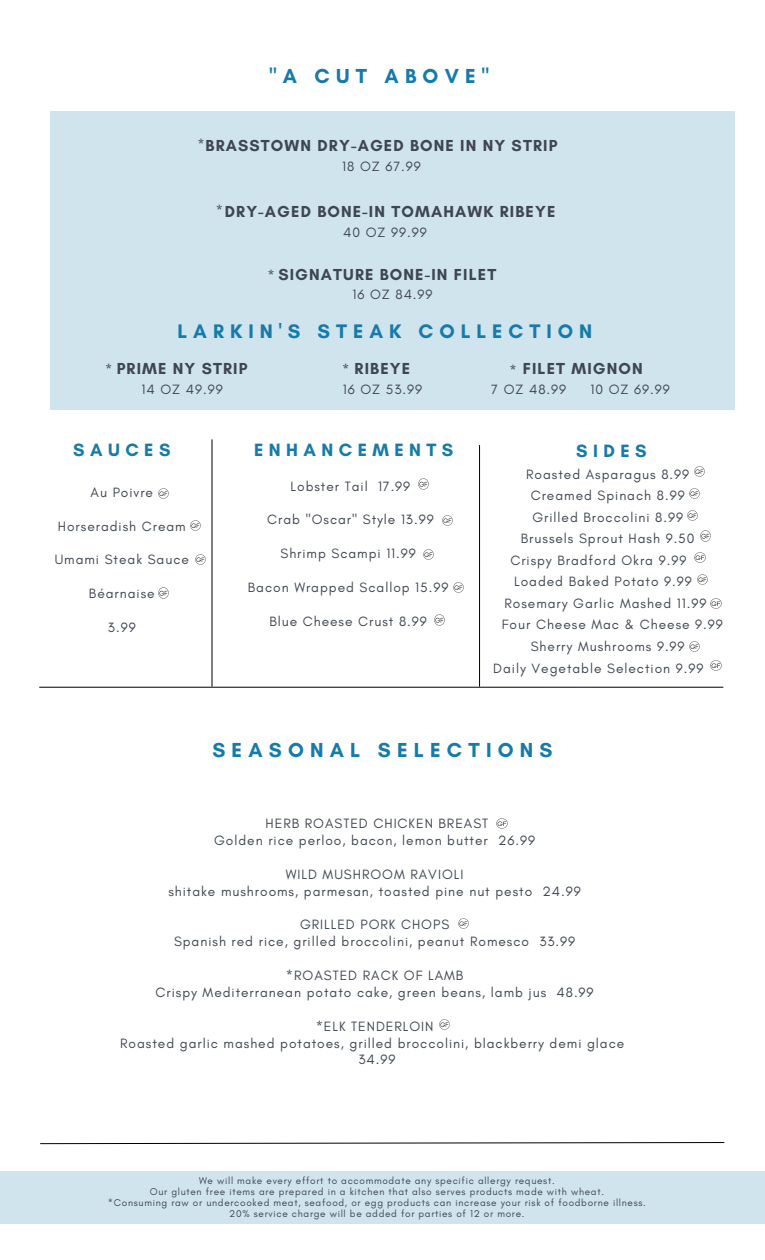
<style>
.page{position:relative;width:765px;height:1260px;background:#fff}
.page>*{position:absolute;margin:0;border:0;box-sizing:border-box;transform-origin:0 0}
.t1{font:700 20.62px "Glacial Indifference";letter-spacing:.3em;color:#167baa}
.t2{font:700 20px "Glacial Indifference";letter-spacing:.3em;color:#167baa}
.t3{font:700 18.12px "Glacial Indifference";letter-spacing:.3em;color:#167baa}
.t4{font:700 16.25px "Glacial Indifference";letter-spacing:.07em;color:#3f4652}
.t5{font:13.75px/16.9px "Glacial Indifference";letter-spacing:.07em;color:#3f4652;text-align:center}
.t6{font:10px/10.9px "Glacial Indifference";letter-spacing:.07em;color:#3f4652;text-align:center}
.s1{font-weight:400;font-size:13.75px}
</style>
<div class="page">
<hr style="left:40px;top:687px;width:683px;height:1px;background:#000">
<div style="left:51px;top:112px;width:684px;height:298px;background:#d0e4ee"></div>
<svg style="left:694px;top:466px;width:10px;height:10px"></svg>
<svg style="left:40px;top:1142px;width:685px;height:3px"></svg>
<hr style="left:212px;top:440px;width:1px;height:246px;background:#000">
<svg style="left:697px;top:574px;width:11px;height:10px"></svg>
<svg style="left:689px;top:488px;width:11px;height:11px"></svg>
<svg style="left:700px;top:531px;width:10px;height:10px"></svg>
<svg style="left:695px;top:553px;width:10px;height:10px"></svg>
<svg style="left:711px;top:598px;width:10px;height:10px"></svg>
<svg style="left:688px;top:511px;width:9px;height:9px"></svg>
<hr style="left:479px;top:445px;width:1px;height:241px;background:#000">
<svg style="left:159px;top:488px;width:10px;height:11px"></svg>
<svg style="left:191px;top:521px;width:10px;height:10px"></svg>
<svg style="left:195px;top:554px;width:11px;height:11px"></svg>
<svg style="left:159px;top:588px;width:10px;height:10px"></svg>
<svg style="left:418px;top:479px;width:10px;height:10px"></svg>
<svg style="left:443px;top:515px;width:10px;height:11px"></svg>
<svg style="left:423px;top:549px;width:11px;height:10px"></svg>
<svg style="left:453px;top:583px;width:11px;height:10px"></svg>
<svg style="left:434px;top:615px;width:10px;height:10px"></svg>
<svg style="left:689px;top:642px;width:11px;height:10px"></svg>
<svg style="left:711px;top:661px;width:10px;height:10px"></svg>
<div style="left:0;top:1171px;width:765px;height:53px;background:#d0e4ee"></div>
<svg style="left:497px;top:818px;width:10px;height:10px"></svg>
<svg style="left:459px;top:919px;width:10px;height:10px"></svg>
<svg style="left:439px;top:1020px;width:11px;height:10px"></svg>
<h1 class="t1" style="left:269px;top:63px;width:221px">"A CUT ABOVE"</h1>
<p class="t5" style="left:198px;top:135px;width:9px">*</p>
<p class="t4" style="left:206px;top:136px;width:353px">BRASSTOWN DRY-AGED BONE IN NY STRIP</p>
<p class="t5" style="left:342px;top:158px;width:80px">18 OZ 67.99</p>
<p class="t5" style="left:216px;top:201px;width:9px">*</p>
<p class="t4" style="left:225px;top:202px;width:332px">DRY-AGED BONE-IN TOMAHAWK RIBEYE</p>
<p class="t5" style="left:343px;top:224px;width:85px">40 OZ 99.99</p>
<p class="t4" style="left:267px;top:264px;width:230px"><span class="s1">*</span> SIGNATURE BONE-IN FILET</p>
<p class="t5" style="left:353px;top:286px;width:82px">16 OZ 84.99</p>
<h2 class="t2" style="left:178px;top:319px;width:416px">LARKIN'S STEAK COLLECTION</h2>
<p class="t4" style="left:117px;top:359px;width:132px">PRIME NY STRIP</p>
<p class="t5" style="left:142px;top:381px;width:83px">14 OZ 49.99</p>
<p class="t5" style="left:105px;top:361px;width:9px">*</p>
<p class="t4" style="left:355px;top:359px;width:57px">RIBEYE</p>
<p class="t5" style="left:343px;top:381px;width:81px">16 OZ 53.99</p>
<p class="t5" style="left:342px;top:361px;width:9px">*</p>
<p class="t4" style="left:523px;top:359px;width:122px">FILET MIGNON</p>
<p class="t5" style="left:491px;top:381px;width:76px">7 OZ 48.99</p>
<p class="t5" style="left:591px;top:381px;width:81px">10 OZ 69.99</p>
<p class="t5" style="left:510px;top:362px;width:9px">*</p>
<h3 class="t3" style="left:73px;top:439px;width:99px">SAUCES</h3>
<h3 class="t3" style="left:576px;top:440px;width:72px">SIDES</h3>
<h3 class="t3" style="left:254px;top:439px;width:201px">ENHANCEMENTS</h3>
<p class="t5" style="left:291px;top:477px;width:121px">Lobster Tail 17.99</p>
<p class="t5" style="left:267px;top:511px;width:168px">Crab "Oscar" Style 13.99</p>
<p class="t5" style="left:280px;top:545px;width:137px">Shrimp Scampi 11.99</p>
<p class="t5" style="left:248px;top:579px;width:202px">Bacon Wrapped Scallop 15.99</p>
<p class="t5" style="left:269px;top:612px;width:159px">Blue Cheese Crust 8.99</p>
<p class="t5" style="left:526px;top:465px;width:165px">Roasted Asparagus 8.99</p>
<p class="t5" style="left:531px;top:487px;width:155px">Creamed Spinach 8.99</p>
<p class="t5" style="left:532px;top:508px;width:152px">Grilled Broccolini 8.99</p>
<p class="t5" style="left:521px;top:530px;width:175px">Brussels Sprout Hash 9.50</p>
<p class="t5" style="left:510px;top:552px;width:178px">Crispy Bradford Okra 9.99</p>
<p class="t5" style="left:514px;top:573px;width:179px">Loaded Baked Potato 9.99</p>
<p class="t5" style="left:504px;top:595px;width:203px">Rosemary Garlic Mashed 11.99</p>
<p class="t5" style="left:502px;top:616px;width:223px">Four Cheese Mac &amp; Cheese 9.99</p>
<p class="t5" style="left:531px;top:638px;width:155px">Sherry Mushrooms 9.99</p>
<p class="t5" style="left:493px;top:659px;width:212px">Daily Vegetable Selection 9.99</p>
<p class="t5" style="left:91px;top:484px;width:64px">Au Poivre</p>
<p class="t5" style="left:58px;top:517px;width:129px">Horseradish Cream</p>
<p class="t5" style="left:55px;top:551px;width:136px">Umami Steak Sauce</p>
<p class="t5" style="left:89px;top:585px;width:67px">Béarnaise</p>
<p class="t5" style="left:108px;top:619px;width:29px">3.99</p>
<h1 class="t1" style="left:212px;top:737px;width:342px">SEASONAL SELECTIONS</h1>
<p class="t5" style="left:214px;top:815px;width:322px">HERB ROASTED CHICKEN BREAST<br>Golden rice perloo, bacon, lemon butter 26.99</p>
<p class="t5" style="left:168px;top:866px;width:414px">WILD MUSHROOM RAVIOLI<br>shitake mushrooms, parmesan, toasted pine nut pesto 24.99</p>
<p class="t5" style="left:174px;top:916px;width:403px">GRILLED PORK CHOPS<br>Spanish red rice, grilled broccolini, peanut Romesco 33.99</p>
<p class="t5" style="left:156px;top:967px;width:440px">*ROASTED RACK OF LAMB<br>Crispy Mediterranean potato cake, green beans, lamb jus 48.99</p>
<p class="t5" style="left:316px;top:1017px;width:119px">*ELK TENDERLOIN</p>
<p class="t5" style="left:120px;top:1034px;width:506px">Roasted garlic mashed potatoes, grilled broccolini, blackberry demi glace</p>
<p class="t5" style="left:358px;top:1051px;width:39px">34.99</p>
<p class="t6" style="left:108px;top:1175px;width:539px">We will make every effort to accommodate any specific allergy request.<br>Our gluten free items are prepared in a kitchen that also serves products made with wheat.<br>*Consuming raw or undercooked meat, seafood, or egg products can increase your risk of foodborne illness.<br>20% service charge will be added for parties of 12 or more.</p>
</div>
